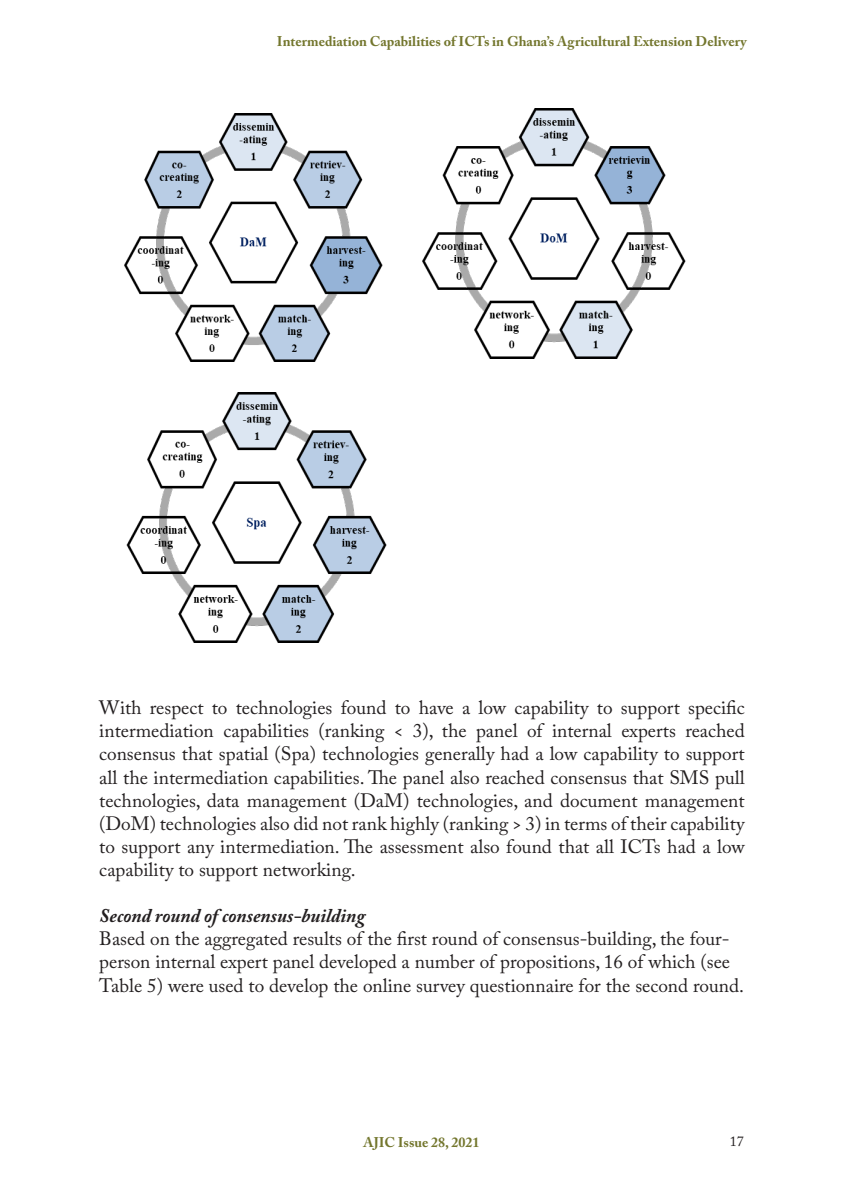
<style>
.page{position:relative;width:844px;height:1191px;background:#fff}
.page>*{position:absolute;margin:0;border:0;box-sizing:border-box;transform-origin:0 0}
.t1{font:19.25px/23.1px "Adobe Caslon Pro";color:#231f20;text-align:justify}
.t2{font:italic 700 19.25px "Adobe Caslon Pro";color:#231f20}
.t3{font:700 14px "Adobe Caslon Pro";color:#73762d}
.t4{font:14px "Adobe Caslon Pro";color:#231f20}
</style>
<div class="page">
<img style="left:126px;top:392px;width:261px;height:250px">
<img style="left:124px;top:113px;width:259px;height:249px">
<img style="left:422px;top:109px;width:264px;height:250px">
<p class="t3" style="left:277px;top:33px;width:471px">Intermediation Capabilities of ICTs in Ghana’s Agricultural Extension Delivery</p>
<p class="t1" style="left:99px;top:696px;width:646px">With respect to technologies found to have a low capability to support specific intermediation capabilities (ranking &lt; 3), the panel of internal experts reached consensus that spatial (Spa) technologies generally had a low capability to support all the intermediation capabilities. The panel also reached consensus that SMS pull technologies, data management (DaM) technologies, and document management (DoM) technologies also did not rank highly (ranking &gt; 3) in terms of their capability to support any intermediation. The assessment also found that all ICTs had a low capability to support networking.</p>
<p class="t2" style="left:99px;top:904px;width:267px">Second round of consensus-building</p>
<p class="t1" style="left:99px;top:927px;width:646px;text-align:left">Based on the aggregated results of the first round of consensus-building, the four&shy;person internal expert panel developed a number of propositions, 16 of which (see<br>Table 5) were used to develop the online survey questionnaire for the second round.</p>
<p class="t3" style="left:363px;top:1133px;width:118px">AJIC Issue 28, 2021</p>
<p class="t4" style="left:729px;top:1132px;width:15px">17</p>
</div>
